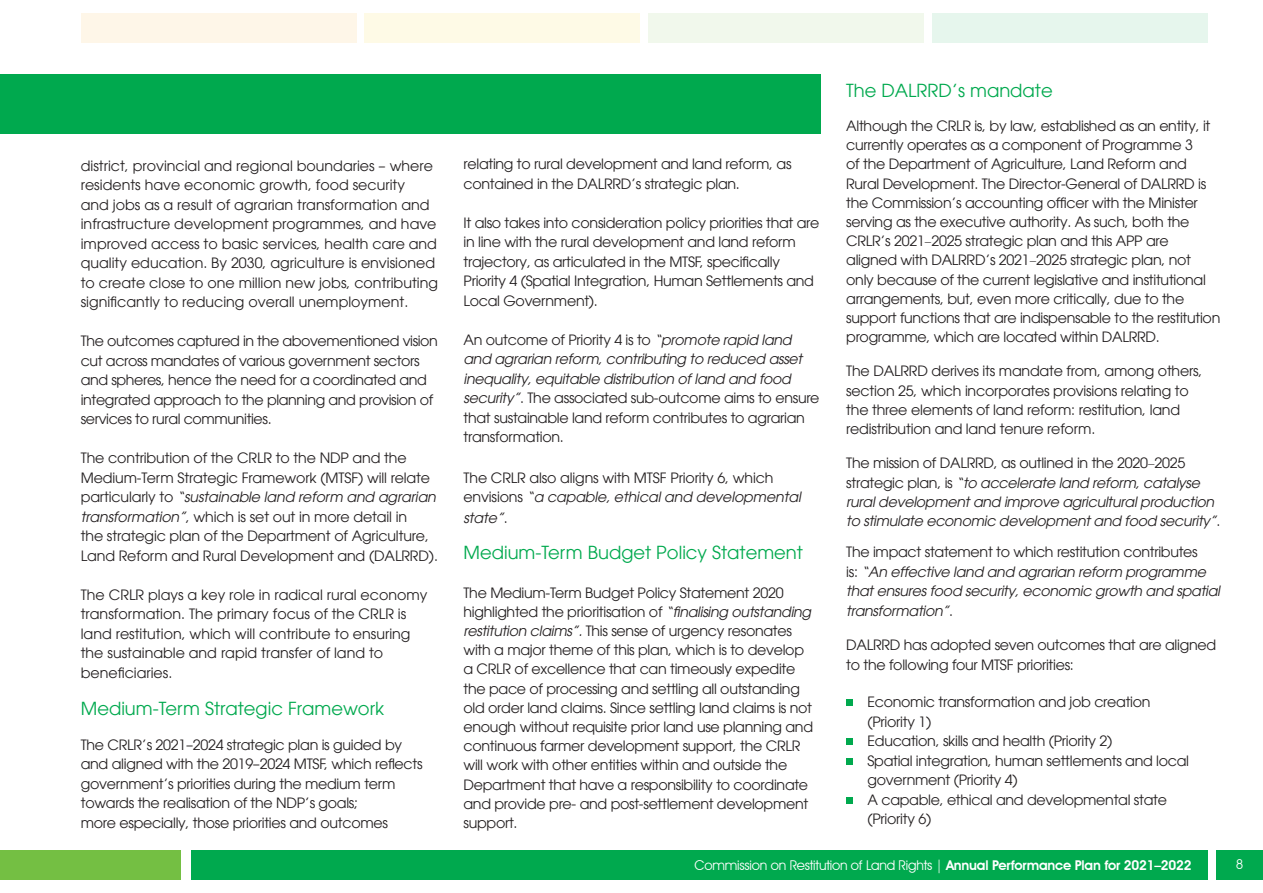
<style>
.page{position:relative;width:1263px;height:893px;background:#fff}
.page>*{position:absolute;margin:0;border:0;box-sizing:border-box;transform-origin:0 0}
.Heading_3{font:18px "Avant Garde LT";color:#00a94e}
.BODY{font:14.25px/19.5px "Avant Garde LT";letter-spacing:-.02em;color:#231f20}
.BODY-2{font:14.25px/19.5px "Avant Garde LT";color:#231f20}
.t1{font:italic 14.25px/19.2px "Avant Garde LT";color:#231f20}
.t2{font:13.5px "Avant Garde IT Cby BT";letter-spacing:-.015em;color:#fff}
.s1{font-style:italic}
.s2{font-family:"Myriad Pro";font-weight:300}
.s3{font-style:normal}
.s4{font-family:"Myriad Pro";font-weight:300;font-style:normal}
.s5{font-weight:600}
</style>
<div class="page">
<div style="left:0;top:850px;width:181px;height:30px;background:#74bf43"></div>
<div style="left:1216px;top:850px;width:47px;height:30px;background:#00a94e"></div>
<div style="left:191px;top:850px;width:1017px;height:30px;background:#00a94e"></div>
<div style="left:932px;top:13px;width:276px;height:30px;background:#e6f6ed"></div>
<div style="left:648px;top:13px;width:276px;height:30px;background:#f1f8ec"></div>
<div style="left:365px;top:13px;width:275px;height:30px;background:#fefae6"></div>
<div style="left:81px;top:13px;width:275px;height:30px;background:#fef6e8"></div>
<div style="left:0;top:75px;width:821px;height:59px;background:#00a94e"></div>
<div style="left:846px;top:699px;width:7px;height:7px;background:#00a94e"></div>
<div style="left:846px;top:738px;width:7px;height:7px;background:#00a94e"></div>
<div style="left:846px;top:758px;width:7px;height:6px;background:#00a94e"></div>
<div style="left:846px;top:797px;width:7px;height:6px;background:#00a94e"></div>
<p class="BODY-2" style="left:81px;top:156px;width:359px">district, provincial and regional boundaries – where residents have economic growth, food security<br>and jobs as a result of agrarian transformation and infrastructure development programmes, and have improved access to basic services, health care and quality education. By 2030, agriculture is envisioned to create close to one million new jobs, contributing significantly to reducing overall unemployment.</p>
<p class="BODY" style="left:81px;top:331px;width:359px">The outcomes captured in the abovementioned vision cut across mandates of various government sectors and spheres, hence the need for a coordinated and integrated approach to the planning and provision of services to rural communities.</p>
<p class="BODY" style="left:81px;top:448px;width:360px">The contribution of the CRLR to the NDP and the Medium-Term Strategic Framework (MTSF) will relate p a rt i c u l a r l y t o <span class="s1">“sustainable land reform and agrarian transformation”</span>, which is set out in more detail in<br>the strategic plan of the Department of Agriculture, Land Reform and Rural Development and (DALRRD).</p>
<p class="BODY-2" style="left:81px;top:585px;width:348px">The CRLR plays a key role in radical rural economy transformation. The primary focus of the CRLR is land restitution, which will contribute to ensuring the sustainable and rapid transfer of land to beneficiaries.</p>
<p class="Heading_3" style="left:81px;top:698px;width:305px">Medium-Term Strategic Framework</p>
<p class="BODY" style="left:81px;top:735px;width:343px">The CRLR’s 2021–2024 strategic plan is guided by and aligned with the 2019–2024 MTSF, which reflects government’s priorities during the medium term towards the realisation of the NDP’s goals;<br>more especially, those priorities and outcomes</p>
<p class="BODY" style="left:463px;top:154px;width:330px">relating to rural development and land reform, as contained in the DALRRD’s strategic plan.</p>
<p class="BODY" style="left:463px;top:213px;width:357px">It also takes into consideration policy priorities that are in line with the rural development and land reform trajectory, as articulated in the MTSF, specifically Priority 4 (Spatial Integration, Human Settlements and Local Government).</p>
<p class="BODY" style="left:463px;top:330px;width:358px">An outcome of Priority 4 is to <span class="s1">“promote rapid land and agrarian reform,contributing to reduced asset inequality,equitable distribution ofland and food security”</span>. The associated sub-outcome aims to ensure that sustainable land reform contributes to agrarian transformation.</p>
<p class="BODY" style="left:463px;top:467px;width:342px;line-height:20.1px">The CRLR also aligns with MTSF Priority 6, which<br>e n v i s i o n s <span class="s1">“a capable,ethicaland developmental state”</span>.</p>
<p class="Heading_3" style="left:463px;top:542px;width:341px">Medium-Term Budget Policy Statement</p>
<p class="BODY" style="left:463px;top:583px;width:352px">The Medium-Term Budget Policy Statement 2020 highlighted the prioritisation of <span class="s1">“finalising outstanding restitution claims”.</span>This sense of urgency resonates with a major theme of this plan, which is to develop a CRLR of excellence that can timeously expedite the pace of processing and settling all outstanding old order land claims. Since settling land claims is not enough without requisite prior land use planning and continuous farmer development support, the CRLR will work with other entities within and outside the Department that have a responsibility to coordinate and provide pre- and post-settlement development support.</p>
<p class="Heading_3" style="left:846px;top:80px;width:208px">The DALRRD’s mandate</p>
<p class="BODY" style="left:846px;top:116px;width:376px">Although the CRLR is, by law, established as an entity, it currently operates as a component of Programme 3<br>of the Department of Agriculture, Land Reform and Rural Development. The Director-General of DALRRD is the Commission’s accounting officer with the Minister serving as the executive authority. As such, both the CRLR’s 2021<span class="s2">–</span>2025 strategic plan and this APP are aligned with DALRRD’s 2021<span class="s2">–</span>2025 strategic plan, not only because of the current legislative and institutional arrangements, but, even more critically, due to the support functions that are indispensable to the restitution programme, which are located within DALRRD.</p>
<p class="BODY" style="left:846px;top:362px;width:358px">The DALRRD derives its mandate from, among others, section 25, which incorporates provisions relating to the three elements of land reform: restitution, land redistribution and land tenure reform.</p>
<p class="t1" style="left:846px;top:453px;width:376px"><span class="s3">The mission of DALRRD, as outlined in the 2020</span><span class="s4">–</span><span class="s3">2025<br>s t r a t e g i c p l a n , i s</span> “to accelerate land reform,catalyse ruraldevelopmentand improve agriculturalproduction to stimulate economic developmentand food security”<span class="s3">.</span></p>
<p class="t1" style="left:846px;top:542px;width:378px"><span class="s3">The impact statement to which restitution contributes<br>i s :</span> “An effective land and agrarian reform programme thatensuresfood security,economic growth and spatial transformation”<span class="s3">.</span></p>
<p class="BODY" style="left:846px;top:635px;width:371px">DALRRD has adopted seven outcomes that are aligned to the following four MTSF priorities:</p>
<p class="BODY" style="left:867px;top:692px;width:284px">Economic transformation and job creation (Priority 1)</p>
<p class="BODY" style="left:867px;top:731px;width:246px">Education, skills and health (Priority 2)</p>
<p class="BODY" style="left:867px;top:751px;width:323px">Spatial integration, human settlements and local government (Priority 4)</p>
<p class="BODY" style="left:867px;top:790px;width:301px">A capable, ethical and developmental state (Priority 6)</p>
<p class="t2" style="left:695px;top:857px;width:499px">Commission on Restitution of Land Rights | <span class="s5">Annual Performance Plan for 2021–2022</span></p>
<p class="t2" style="left:1236px;top:856px;width:9px">8</p>
</div>
